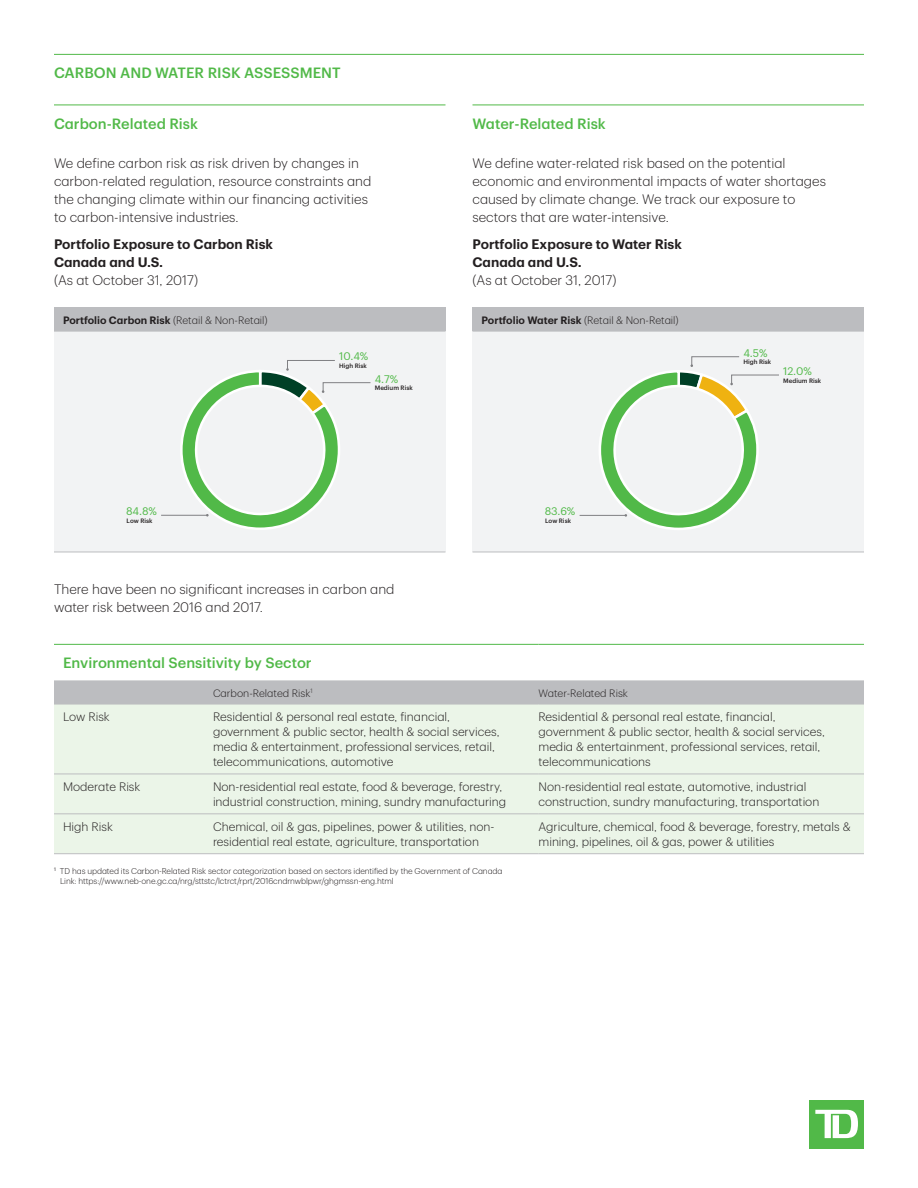
<style>
.page{position:relative;width:918px;height:1188px;background:#fff}
.page>*{position:absolute;margin:0;border:0;box-sizing:border-box;transform-origin:0 0}
.Table_Header_361{font:500 14.7px "TD Graphik";color:#51b948}
.Body_Text{font:300 13.5px/18px "TD Graphik";color:#231f20}
.Subhead_2{font:600 13.5px/18px "TD Graphik";color:#231f20}
.Body_Text_No_Space{font:300 13.5px "TD Graphik";color:#231f20}
.Table_Text_small{font:300 12px/15px "TD Graphik";color:#231f20}
.t1{font:10.8px "TD Graphik";letter-spacing:-.015em;color:#51b948}
.Table_Column_Head_S{font:300 10.5px "TD Graphik";color:#231f20}
.Table_Column_Head_S-2{font:600 10.5px "TD Graphik";color:#231f20}
.Footnotes{font:300 8.25px/10.5px "TD Graphik";letter-spacing:-.01em;color:#231f20}
.t2{font:500 6.3px "TD Graphik";color:#231f20}
.s1{font-weight:300}
.s2{font-weight:600}
</style>
<div class="page">
<div style="left:810px;top:1100px;width:54px;height:49px;background:#51b948"></div>
<svg style="left:815px;top:1110px;width:43px;height:28px"></svg>
<hr style="left:54px;top:105px;width:392px;height:1px;background:#51b948">
<div style="left:54px;top:307px;width:392px;height:24px;background:#bcbdc0"></div>
<div style="left:54px;top:331px;width:392px;height:221px;background:#f2f3f4"></div>
<hr style="left:54px;top:552px;width:392px;height:1px;background:#bcbdc0">
<hr style="left:54px;top:331px;width:392px;height:1px;background:#bcbdc0">
<hr style="left:161px;top:515px;width:46px;height:1px;background:#808083">
<svg style="left:179px;top:360px;width:192px;height:170px"></svg>
<hr style="left:472px;top:105px;width:392px;height:1px;background:#51b948">
<div style="left:472px;top:307px;width:392px;height:24px;background:#bcbdc0"></div>
<div style="left:472px;top:331px;width:392px;height:221px;background:#f2f3f4"></div>
<hr style="left:472px;top:552px;width:392px;height:1px;background:#bcbdc0">
<hr style="left:472px;top:331px;width:392px;height:1px;background:#bcbdc0">
<hr style="left:580px;top:515px;width:46px;height:1px;background:#808083">
<svg style="left:597px;top:356px;width:182px;height:174px"></svg>
<div style="left:54px;top:680px;width:810px;height:24px;background:#bcbdc0"></div>
<div style="left:54px;top:705px;width:810px;height:148px;background:#ebf5e8"></div>
<hr style="left:54px;top:813px;width:159px;height:1px;background:#bcbdc0">
<hr style="left:213px;top:813px;width:325px;height:1px;background:#bcbdc0">
<hr style="left:538px;top:813px;width:326px;height:1px;background:#bcbdc0">
<hr style="left:54px;top:853px;width:159px;height:1px;background:#bcbdc0">
<hr style="left:213px;top:853px;width:325px;height:1px;background:#bcbdc0">
<hr style="left:538px;top:853px;width:326px;height:1px;background:#bcbdc0">
<hr style="left:54px;top:704px;width:159px;height:1px;background:#bcbdc0">
<hr style="left:213px;top:704px;width:325px;height:1px;background:#bcbdc0">
<hr style="left:538px;top:704px;width:326px;height:1px;background:#bcbdc0">
<hr style="left:54px;top:774px;width:159px;height:1px;background:#bcbdc0">
<hr style="left:213px;top:774px;width:325px;height:1px;background:#bcbdc0">
<hr style="left:538px;top:774px;width:326px;height:1px;background:#bcbdc0">
<hr style="left:54px;top:644px;width:159px;height:1px;background:#51b948">
<hr style="left:213px;top:644px;width:325px;height:1px;background:#51b948">
<hr style="left:538px;top:644px;width:326px;height:1px;background:#51b948">
<hr style="left:54px;top:54px;width:810px;height:1px;background:#51b948">
<p class="Table_Header_361" style="left:54px;top:62px;width:288px">CARBON AND WATER RISK ASSESSMENT</p>
<p class="Table_Header_361" style="left:54px;top:112px;width:146px">Carbon-Related Risk</p>
<p class="Body_Text" style="left:54px;top:153px;width:319px">We define carbon risk as risk driven by changes in carbon-related regulation, resource constraints and the changing climate within our financing activities to carbon-intensive industries.</p>
<p class="Subhead_2" style="left:54px;top:234px;width:221px">Portfolio Exposure to Carbon Risk<br>Canada and U.S.</p>
<p class="Body_Text_No_Space" style="left:54px;top:270px;width:146px">(As at October 31, 2017)</p>
<p class="Table_Column_Head_S-2" style="left:63px;top:312px;width:206px">Portfolio Carbon Risk <span class="s1">(Retail &amp; Non-Retail)</span></p>
<p class="t1" style="left:339px;top:348px;width:31px">10.4%</p>
<p class="t2" style="left:339px;top:361px;width:29px">High Risk</p>
<p class="t1" style="left:126px;top:503px;width:32px">84.8%</p>
<p class="t2" style="left:127px;top:516px;width:28px">Low Risk</p>
<p class="t1" style="left:375px;top:371px;width:25px">4.7%</p>
<p class="t2" style="left:375px;top:383px;width:40px">Medium Risk</p>
<p class="Body_Text" style="left:54px;top:580px;width:342px">There have been no significant increases in carbon and water risk between 2016 and 2017.</p>
<p class="Table_Header_361" style="left:472px;top:112px;width:135px">Water-Related Risk</p>
<p class="Body_Text" style="left:472px;top:153px;width:355px">We define water-related risk based on the potential economic and environmental impacts of water shortages caused by climate change. We track our exposure to sectors that are water-intensive.</p>
<p class="Subhead_2" style="left:472px;top:234px;width:211px">Portfolio Exposure to Water Risk<br>Canada and U.S.</p>
<p class="Body_Text_No_Space" style="left:472px;top:270px;width:146px">(As at October 31, 2017)</p>
<p class="Table_Column_Head_S" style="left:482px;top:312px;width:199px"><span class="s2">Portfolio Water Risk</span> (Retail &amp; Non-Retail)</p>
<p class="t1" style="left:743px;top:345px;width:26px">4.5%</p>
<p class="t2" style="left:743px;top:357px;width:29px">High Risk</p>
<p class="t1" style="left:783px;top:363px;width:30px">12.0%</p>
<p class="t2" style="left:783px;top:375px;width:40px">Medium Risk</p>
<p class="t1" style="left:545px;top:503px;width:32px">83.6%</p>
<p class="t2" style="left:545px;top:516px;width:28px">Low Risk</p>
<p class="Table_Header_361" style="left:63px;top:652px;width:250px">Environmental Sensitivity by Sector</p>
<p class="Table_Column_Head_S" style="left:213px;top:685px;width:101px">Carbon-Related Risk<sup>1</sup></p>
<p class="Table_Column_Head_S" style="left:538px;top:685px;width:91px">Water-Related Risk</p>
<p class="Table_Text_small" style="left:63px;top:709px;width:48px">Low Risk</p>
<p class="Table_Text_small" style="left:213px;top:709px;width:288px">Residential &amp; personal real estate, financial, government &amp; public sector, health &amp; social services, media &amp; entertainment, professional services, retail, telecommunications, automotive</p>
<p class="Table_Text_small" style="left:538px;top:709px;width:288px">Residential &amp; personal real estate, financial, government &amp; public sector, health &amp; social services, media &amp; entertainment, professional services, retail, telecommunications</p>
<p class="Table_Text_small" style="left:63px;top:779px;width:79px">Moderate Risk</p>
<p class="Table_Text_small" style="left:213px;top:779px;width:295px">Non-residential real estate, food &amp; beverage, forestry, industrial construction, mining, sundry manufacturing</p>
<p class="Table_Text_small" style="left:538px;top:779px;width:282px">Non-residential real estate, automotive, industrial construction, sundry manufacturing, transportation</p>
<p class="Table_Text_small" style="left:63px;top:818px;width:51px">High Risk</p>
<p class="Table_Text_small" style="left:213px;top:818px;width:283px">Chemical, oil &amp; gas, pipelines, power &amp; utilities, non&shy;residential real estate, agriculture, transportation</p>
<p class="Table_Text_small" style="left:538px;top:818px;width:314px">Agriculture, chemical, food &amp; beverage, forestry, metals &amp; mining, pipelines, oil &amp; gas, power &amp; utilities</p>
<p class="Footnotes" style="left:60px;top:865px;width:444px;text-indent:-6px"><sup>1</sup> TD has updated its Carbon-Related Risk sector categorization based on sectors identified by the Government of Canada<br>Link: https://www.neb-one.gc.ca/nrg/sttstc/lctrct/rprt/2016cndrnwblpwr/ghgmssn-eng.html</p>
</div>
